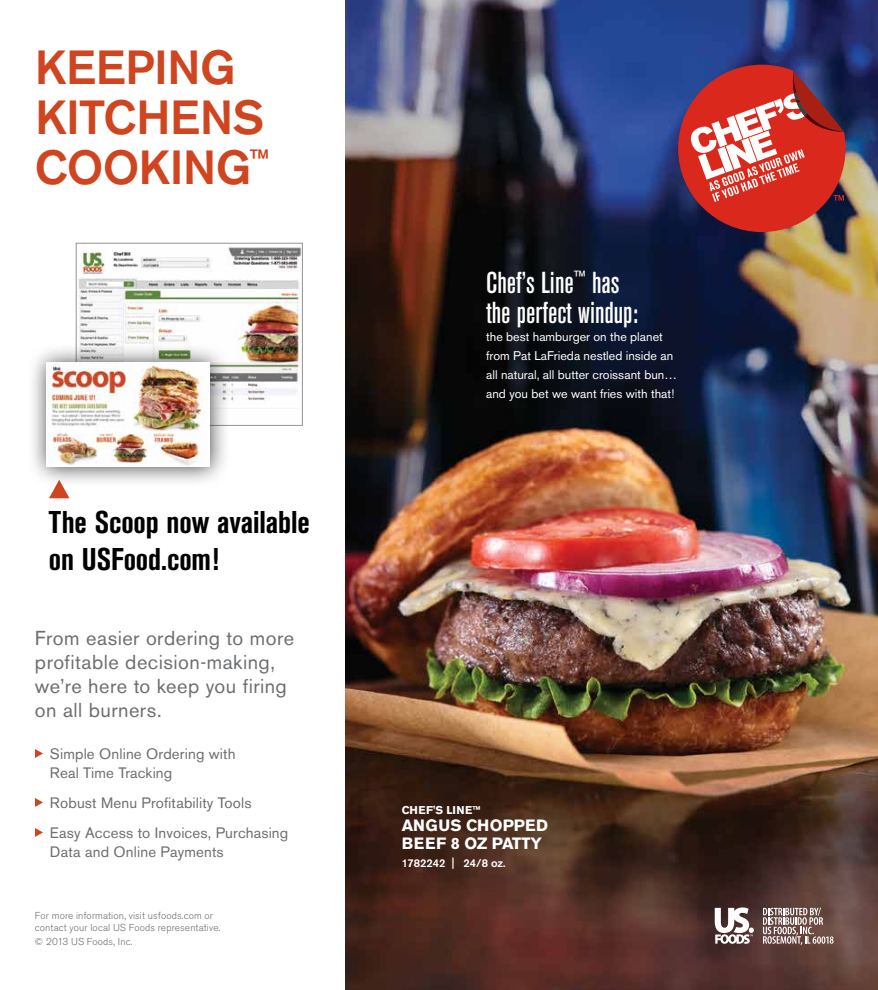
<style>
.page{position:relative;width:878px;height:990px;background:#fff}
.page>*{position:absolute;margin:0;border:0;box-sizing:border-box;transform-origin:0 0}
.t1{font:500 47.5px/50px "Akzidenz Grotesk BE";letter-spacing:-.015em;color:#cf4520}
.t2{font:700 condensed 31.12px/37.4px "Akzidenz Grotesk BE";letter-spacing:-.005em;color:#000}
.t3{font:500 condensed 30px/30px "Akzidenz Grotesk BE";color:#fff}
.t4{font:20px/24px "Akzidenz Grotesk BE";letter-spacing:.025em;color:#6d6e71}
.t5{font:700 16.25px "Akzidenz Grotesk BE";color:#fff}
.t6{font:15px/18.8px "Akzidenz Grotesk BE";letter-spacing:.01em;color:#6d6e71}
.t7{font:12.5px/18.8px "Akzidenz Grotesk BE";color:#fff}
.t8{font:500 11.25px "Akzidenz Grotesk BE";color:#fff}
.t9{font:700 11.25px "Akzidenz Grotesk BE";color:#fff}
.t10{font:300 10px/12.5px "Akzidenz Grotesk BE";letter-spacing:.015em;color:#6d6e71}
</style>
<div class="page">
<img style="left:345px;top:0;width:533px;height:990px">
<svg style="left:763px;top:908px;width:70px;height:37px;background:#97827d"></svg>
<svg style="left:714px;top:907px;width:39px;height:37px"></svg>
<svg style="left:49px;top:487px;width:20px;height:11px"></svg>
<img style="left:78px;top:245px;width:222px;height:157px">
<div style="left:76px;top:243px;width:226px;height:183px;border:1px solid #939598"></div>
<div style="left:27px;top:343px;width:203px;height:144px;background:#000;opacity:.75"></div>
<img style="left:47px;top:362px;width:162px;height:104px">
<svg style="left:35px;top:749px;width:8px;height:9px"></svg>
<svg style="left:35px;top:798px;width:8px;height:9px"></svg>
<svg style="left:35px;top:828px;width:8px;height:9px"></svg>
<svg style="left:678px;top:65px;width:167px;height:167px;background:#b34a4b"></svg>
<h1 class="t1" style="left:35px;top:43px;width:224px">KEEPING<br>KITCHENS<br>COO</h1>
<h1 class="t1" style="left:139px;top:143px;width:132px">KING<sup>™</sup></h1>
<h2 class="t2" style="left:49px;top:504px;width:262px">The Scoop now available on USFood.com!</h2>
<h3 class="t4" style="left:35px;top:626px;width:261px">From easier ordering to more profitable decision-making, we’re here to keep you firing on all burners.</h3>
<p class="t6" style="left:50px;top:744px;width:187px">Simple Online Ordering with<br>Real Time Tracking</p>
<p class="t6" style="left:50px;top:788px;width:240px;line-height:30px">Robust Menu Profitability Tools<br>Easy Access to Invoices, Purchasing</p>
<p class="t6" style="left:50px;top:842px;width:175px">Data and Online Payments</p>
<p class="t10" style="left:35px;top:909px;width:187px">For more information, visit usfoods.com or contact your local US Foods representative.</p>
<p class="t10" style="left:35px;top:935px;width:99px">© 2013 US Foods, Inc.</p>
<h3 class="t3" style="left:486px;top:268px;width:153px">Chef’s Line<sup>™</sup> has the perfect windup:</h3>
<p class="t7" style="left:486px;top:328px;width:192px">the best hamburger on the planet from Pat LaFrieda nestled inside an all natural, all butter croissant bun… and you bet we want fries with that!</p>
<p class="t9" style="left:402px;top:803px;width:17px">CHEF</p>
<p class="t9" style="left:433px;top:803px;width:48px">'S LINE™</p>
<p class="t5" style="left:402px;top:816px;width:13px">ANGUS</p>
<p class="t5" style="left:466px;top:816px;width:71px">CH OPPED</p>
<p class="t5" style="left:402px;top:834px;width:24px">BEEF</p>
<p class="t5" style="left:451px;top:834px;width:93px">8 OZ PATTY</p>
<p class="t8" style="left:402px;top:857px;width:105px">1782242 | 24/8 OZ.</p>
</div>
